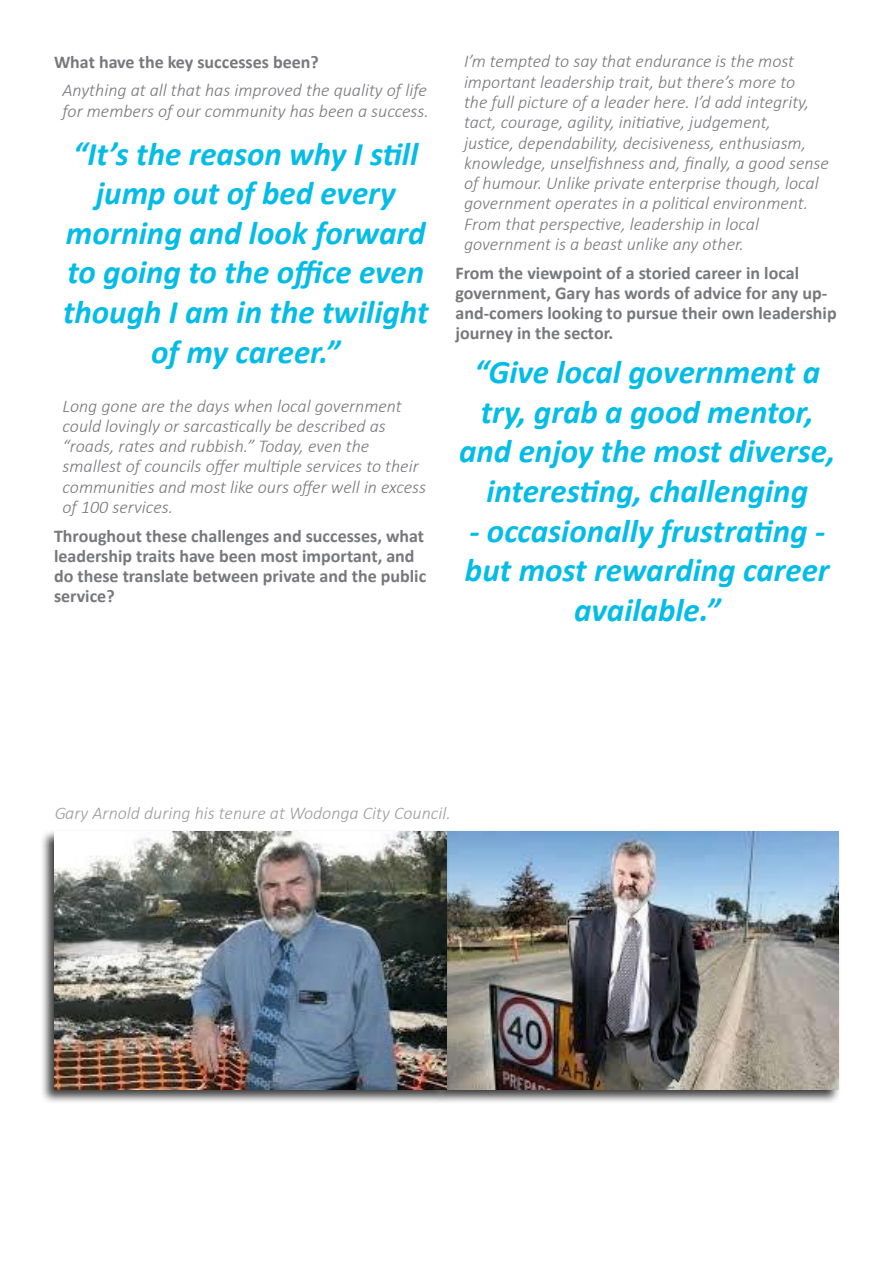
<style>
.page{position:relative;width:893px;height:1263px;background:#fff}
.page>*{position:absolute;margin:0;border:0;box-sizing:border-box;transform-origin:0 0}
.t1{font:italic 700 33px/39.6px "Calibri";color:#03bce7;text-align:center}
.t2{font:italic 300 18px/20.2px "Calibri";color:#77787b}
.t3{font:700 18px/20.2px "Calibri";color:#77787b}
</style>
<div class="page">
<div style="left:432px;top:829px;width:409px;height:276px;background:#000;opacity:.75"></div>
<img style="left:449px;top:831px;width:390px;height:259px">
<div style="left:39px;top:829px;width:410px;height:276px;background:#000;opacity:.75"></div>
<p class="t3" style="left:54px;top:51px;width:266px">What have the key successes been?</p>
<p class="t2" style="left:62px;top:80px;width:368px">Anything at all that has improved the quality of life for members of our community has been a success.</p>
<h1 class="t1" style="left:63px;top:133px;width:367px">“It’s the reason why I still jump out of bed every morning and look forward to going to the office even though I am in the twilight of my career.”</h1>
<p class="t2" style="left:63px;top:395px;width:365px">Long gone are the days when local government could lovingly or sarcastically be described as “roads, rates and rubbish.” Today, even the smallest of councils offer multiple services to their communities and most like ours offer well in excess of 100 services.</p>
<p class="t3" style="left:54px;top:525px;width:374px">Throughout these challenges and successes, what leadership traits have been most important, and do these translate between private and the public service?</p>
<p class="t2" style="left:464px;top:51px;width:367px">I’m tempted to say that endurance is the most important leadership trait, but there’s more to<br>the full picture of a leader here. I’d add integrity, tact, courage, agility, initiative, judgement,<br>justice, dependability, decisiveness, enthusiasm, knowledge, unselfishness and, finally, a good sense of humour. Unlike private enterprise though, local government operates in a political environment.<br>From that perspective, leadership in local government is a beast unlike any other.</p>
<p class="t3" style="left:455px;top:262px;width:383px">From the viewpoint of a storied career in local government, Gary has words of advice for any up&shy;and-comers looking to pursue their own leadership journey in the sector.</p>
<h1 class="t1" style="left:459px;top:351px;width:378px">“Give local government a try, grab a good mentor, and enjoy the most diverse, interesting, challenging</h1>
<h1 class="t1" style="left:465px;top:510px;width:366px">- occasionally frustrating - but most rewarding career available.”</h1>
<p class="t2" style="left:54px;top:803px;width:398px">Gary Arnold during his tenure at Wodonga City Council.</p>
</div>
